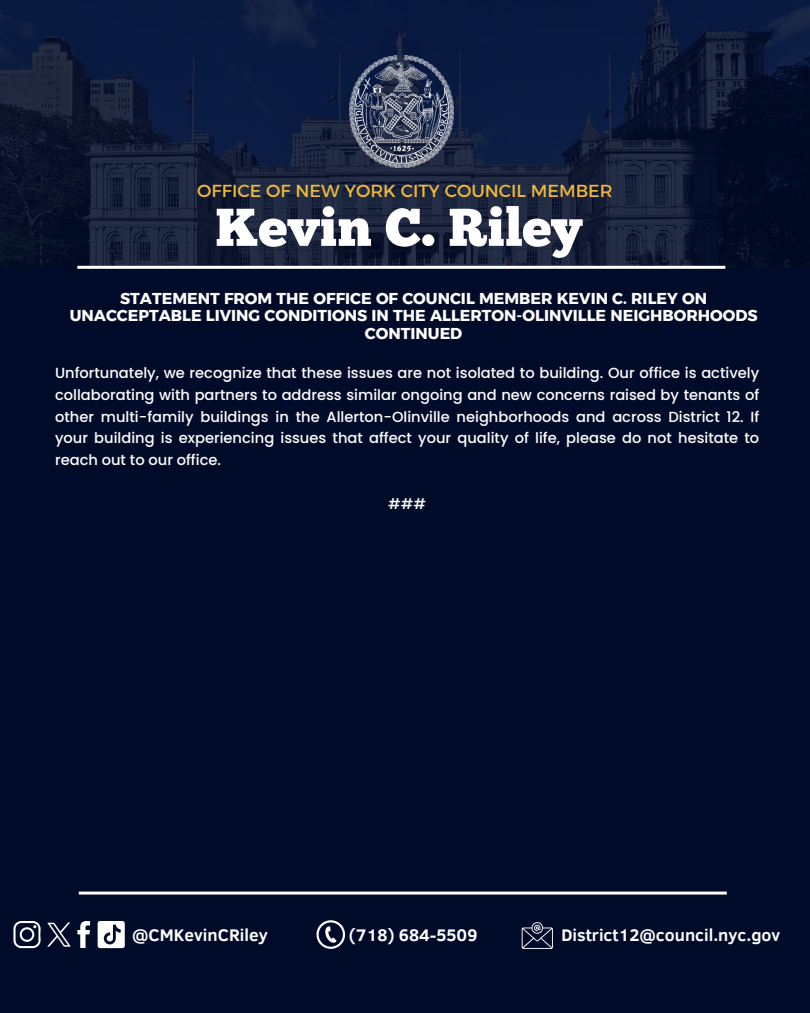
<style>
.page{position:relative;width:810px;height:1013px;background:#fff}
.page>*{position:absolute;margin:0;border:0;box-sizing:border-box;transform-origin:0 0}
.t1{font:53.1px "Chunk Five";color:#fff}
.t2{font:17.7px "Kief Montaser Regular";color:#edb83d}
.t3{font:700 17.2px "Clear Sans";color:#fff}
.t4{font:15.7px/17.2px "Kief Montaser Bold";color:#fff;text-align:center}
.t5{font:500 14.7px/21.8px "Poppins";color:#fff;text-align:justify}
</style>
<div class="page">
<div style="left:0;top:0;width:810px;height:1012px;background:#000b29"></div>
<svg style="left:98px;top:921px;width:27px;height:27px"></svg>
<svg style="left:13px;top:921px;width:77px;height:28px"></svg>
<svg style="left:522px;top:922px;width:31px;height:26px"></svg>
<svg style="left:0;top:0;width:810px;height:269px"></svg>
<svg style="left:317px;top:920px;width:28px;height:28px"></svg>
<hr style="left:79px;top:891px;width:648px;height:3px;background:#fff">
<hr style="left:77px;top:266px;width:648px;height:3px;background:#fff">
<img style="left:349px;top:56px;width:104px;height:111px">
<h4 class="t2" style="left:197px;top:180px;width:417px">OFFICE OF NEW YORK CITY COUNCIL MEMBER</h4>
<h2 class="t1" style="left:215px;top:206px;width:368px">Kevin C. Riley</h2>
<p class="t4" style="left:70px;top:290px;width:689px">STATEMENT FROM THE OFFICE OF COUNCIL MEMBER KEVIN C. RILEY ON<br>UNACCEPTABLE LIVING CONDITIONS IN THE ALLERTON-OLINVILLE NEIGHBORHOODS<br>CONTINUED</p>
<p class="t5" style="left:55px;top:362px;width:706px">Unfortunately, we recognize that these issues are not isolated to building. Our office is actively collaborating with partners to address similar ongoing and new concerns raised by tenants of other multi-family buildings in the Allerton-Olinville neighborhoods and across District 12. If your building is experiencing issues that affect your quality of life, please do not hesitate to reach out to our office.</p>
<p class="t5" style="left:388px;top:492px;width:40px">###</p>
<h1 class="t3" style="left:349px;top:922px;width:130px">(718) 684-5509</h1>
<p class="t3" style="left:132px;top:922px;width:137px">@CMKevinCRiley</p>
<p class="t3" style="left:562px;top:922px;width:220px">District12@council.nyc.gov</p>
</div>
